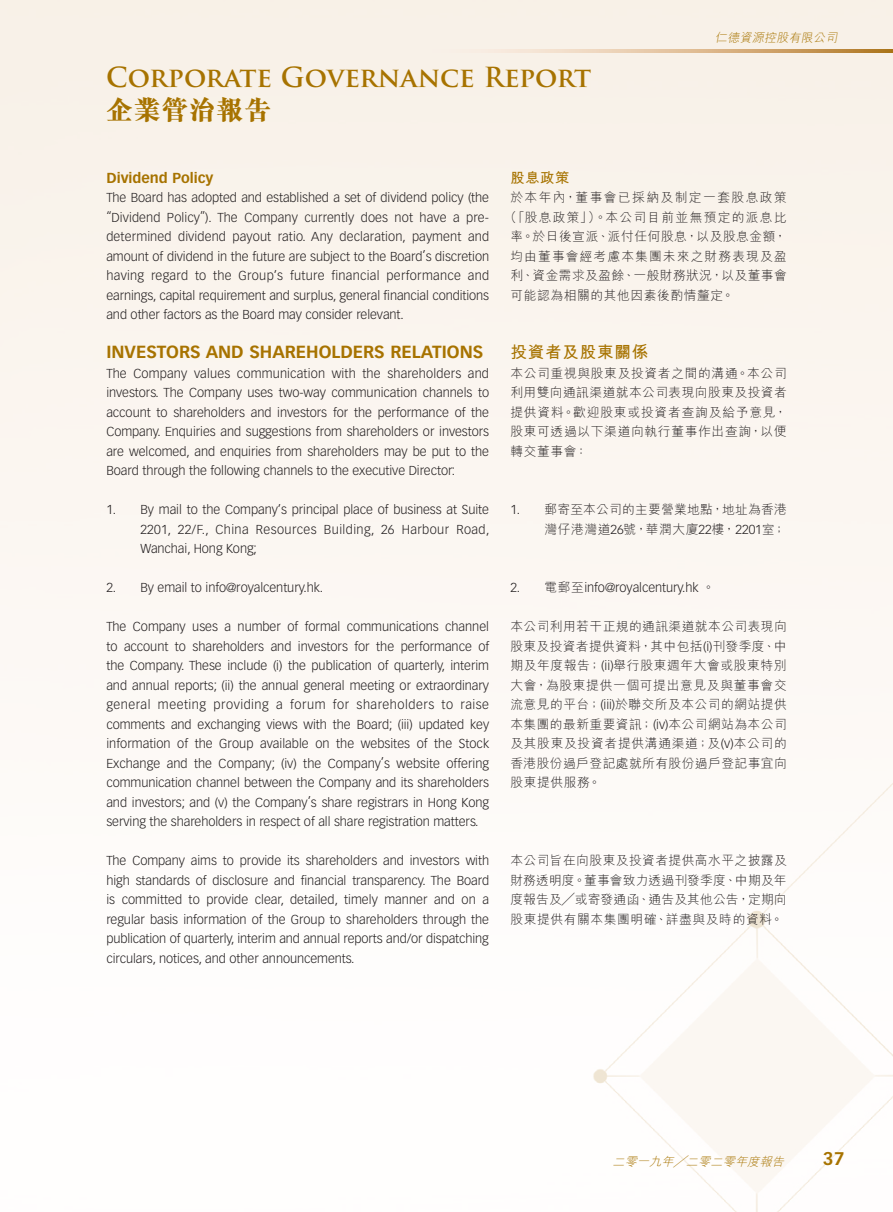
<style>
.page{position:relative;width:893px;height:1212px;background:#fff}
.page>*{position:absolute;margin:0;border:0;box-sizing:border-box;transform-origin:0 0}
.t1{font:700 27px "Trajan Pro";color:#a77300}
.t2{font:800 27px "M Sung HK";letter-spacing:.02em;color:#a77300}
.t3{font:700 18px "Vectora LT Std";color:#a77300}
.Heading_1{font:700 17.25px "Vectora LT Std";color:#a77300}
.C_Heading_1{font:700 16.5px "M Hei HK";letter-spacing:.05em;color:#a77300}
.Heading_2{font:700 14.25px "Vectora LT Std";color:#a77300}
.C_Heading_2{font:700 14.25px "M Hei HK";color:#a77300}
.Body_Text{font:300 12.75px/19.5px "Vectora LT Std";letter-spacing:-.005em;color:#231f20;text-align:justify}
.C_Body_Text{font:300 12.75px/19.5px "M Hei HK";letter-spacing:.045em;color:#231f20;text-align:justify}
.C_Body_Text-2{font:300 12.75px/19.5px "M Hei HK";letter-spacing:.015em;color:#231f20;text-align:right}
.C_Body_Text-3{font:300 12.75px "Vectora LT Std";letter-spacing:-.005em;color:#231f20}
.C_Body_Text-4{font:300 12.75px "M Hei HK";letter-spacing:.1em;color:#231f20}
.C_Body_Text-5{font:300 12.75px "M Hei HK";letter-spacing:.11em;color:#231f20}
.C_Body_Text-6{font:300 12.75px "M Hei HK";letter-spacing:.09em;color:#231f20}
.t4{font:italic 300 12px "M Hei HK";color:#a77300}
.s1{font-family:"Vectora LT Std"}
.s2{font-family:"M Hei HK"}
</style>
<div class="page">
<img style="left:0;top:0;width:893px;height:1212px">
<svg style="left:426px;top:50px;width:467px;height:3px"></svg>
<h1 class="t1" style="left:106px;top:61px;width:486px">Corporate Governance Report</h1>
<h1 class="t2" style="left:106px;top:97px;width:166px">企業管治報告</h1>
<p class="t4" style="left:715px;top:31px;width:126px">仁德資源控股有限公司</p>
<p class="Heading_2" style="left:106px;top:169px;width:109px">Dividend Policy</p>
<p class="Body_Text" style="left:106px;top:188px;width:384px">The Board has adopted and established a set of dividend policy (the “Dividend Policy”). The Company currently does not have a pre&shy;determined dividend payout ratio. Any declaration, payment and amount of dividend in the future are subject to the Board’s discretion having regard to the Group’s future financial performance and earnings, capital requirement and surplus, general financial conditions and other factors as the Board may consider relevant.</p>
<p class="Heading_1" style="left:106px;top:342px;width:378px">INVESTORS AND SHAREHOLDERS RELATIONS</p>
<p class="Body_Text" style="left:106px;top:364px;width:384px">The Company values communication with the shareholders and investors. The Company uses two-way communication channels to account to shareholders and investors for the performance of the Company. Enquiries and suggestions from shareholders or investors are welcomed, and enquiries from shareholders may be put to the Board through the following channels to the executive Director:</p>
<p class="Body_Text" style="left:140px;top:500px;width:350px;text-indent:-34px">1. By mail to the Company’s principal place of business at Suite 2201, 22/F., China Resources Building, 26 Harbour Road, Wanchai, Hong Kong;</p>
<p class="Body_Text" style="left:106px;top:578px;width:218px">2. By email to info@royalcentury.hk.</p>
<p class="Body_Text" style="left:106px;top:617px;width:384px">The Company uses a number of formal communications channel to account to shareholders and investors for the performance of the Company. These include (i) the publication of quarterly, interim and annual reports; (ii) the annual general meeting or extraordinary general meeting providing a forum for shareholders to raise comments and exchanging views with the Board; (iii) updated key information of the Group available on the websites of the Stock Exchange and the Company; (iv) the Company’s website offering communication channel between the Company and its shareholders and investors; and (v) the Company’s share registrars in Hong Kong serving the shareholders in respect of all share registration matters.</p>
<p class="Body_Text" style="left:106px;top:851px;width:384px">The Company aims to provide its shareholders and investors with high standards of disclosure and financial transparency. The Board is committed to provide clear, detailed, timely manner and on a regular basis information of the Group to shareholders through the publication of quarterly, interim and annual reports and/or dispatching circulars, notices, and other announcements.</p>
<p class="C_Heading_2" style="left:510px;top:167px;width:61px">股息政策</p>
<p class="C_Body_Text-5" style="left:510px;top:191px;width:278px">於本年內，董事會已採納及制定一套股息政策</p>
<p class="C_Body_Text-4" style="left:504px;top:211px;width:284px">（「股息政策」）。本公司目前並無預定的派息比</p>
<p class="C_Body_Text" style="left:510px;top:227px;width:278px">率。於日後宣派、派付任何股息，以及股息金額，</p>
<p class="C_Body_Text-6" style="left:510px;top:250px;width:278px">均由董事會經考慮本集團未來之財務表現及盈</p>
<p class="C_Body_Text" style="left:510px;top:266px;width:278px">利、資金需求及盈餘、一般財務狀況，以及董事會</p>
<p class="C_Body_Text" style="left:510px;top:285px;width:225px">可能認為相關的其他因素後酌情釐定。</p>
<p class="C_Heading_1" style="left:510px;top:340px;width:139px">投資者及股東關係</p>
<p class="C_Body_Text" style="left:510px;top:363px;width:278px">本公司重視與股東及投資者之間的溝通。本公司利用雙向通訊渠道就本公司表現向股東及投資者提供資料。歡迎股東或投資者查詢及給予意見，股東可透過以下渠道向執行董事作出查詢，以便轉交董事會：</p>
<p class="C_Body_Text-2" style="left:510px;top:500px;width:278px"><span class="s1">1.</span> 郵寄至本公司的主要營業地點，地址為香港灣仔港灣道<span class="s1">26</span>號，華潤大廈<span class="s1">22</span>樓，<span class="s1">2201</span>室；</p>
<p class="C_Body_Text-3" style="left:510px;top:580px;width:206px">2. <span class="s2">電郵至</span>info@royalcentury.hk <span class="s2">。</span></p>
<p class="C_Body_Text" style="left:510px;top:617px;width:278px">本公司利用若干正規的通訊渠道就本公司表現向股東及投資者提供資料，其中包括<span class="s1">(i)</span>刊發季度、中期及年度報告；<span class="s1">(ii)</span>舉行股東週年大會或股東特別大會，為股東提供一個可提出意見及與董事會交流意見的平台；<span class="s1">(iii)</span>於聯交所及本公司的網站提供本集團的最新重要資訊；<span class="s1">(iv)</span>本公司網站為本公司及其股東及投資者提供溝通渠道；及<span class="s1">(v)</span>本公司的香港股份過戶登記處就所有股份過戶登記事宜向股東提供服務。</p>
<p class="C_Body_Text" style="left:510px;top:851px;width:278px">本公司旨在向股東及投資者提供高水平之披露及財務透明度。董事會致力透過刊發季度、中期及年度報告及╱或寄發通函、通告及其他公告，定期向股東提供有關本集團明確、詳盡與及時的資料。</p>
<p class="t4" style="left:612px;top:1155px;width:176px">二零一九年╱二零二零年度報告</p>
<h2 class="t3" style="left:823px;top:1148px;width:23px">37</h2>
</div>
